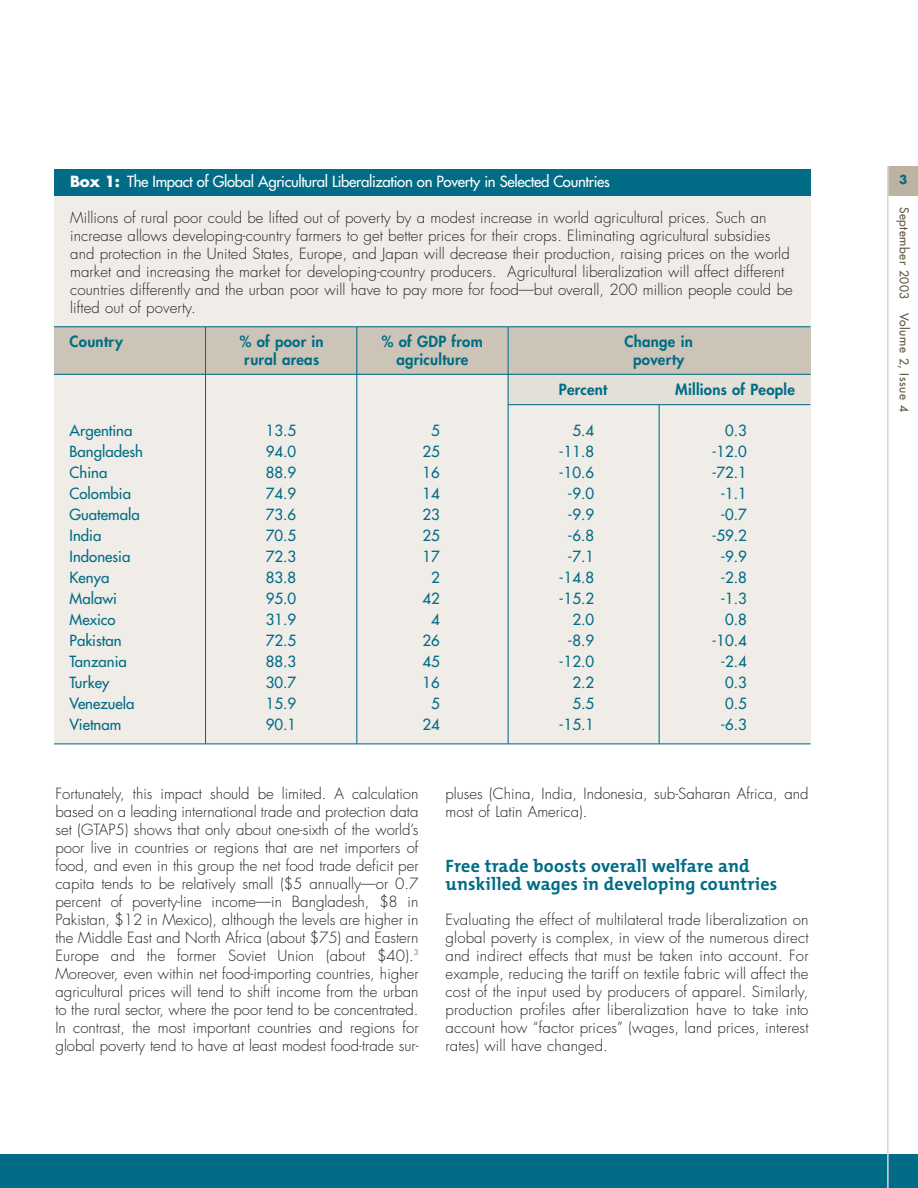
<style>
.page{position:relative;width:918px;height:1188px;background:#fff}
.page>*{position:absolute;margin:0;border:0;box-sizing:border-box;transform-origin:0 0}
.t1{font:700 18px/18.8px "The Mix";letter-spacing:.01em;color:#006c85}
.t2{font:300 15px/18px "Futura";letter-spacing:.005em;color:#231f20;text-align:justify}
.t3{font:15px "Futura";color:#006c85}
.t4{font:800 15px "Futura";letter-spacing:.015em;color:#006c85}
.t5{font:15px "Futura";letter-spacing:-.025em;color:#fff}
.t6{font:12px "Futura";letter-spacing:.045em;color:#60553e}
.t7{font:700 12px "Futura";color:#006c85}
.s1{font-weight:700}
</style>
<div class="page">
<div style="left:888px;top:166px;width:30px;height:30px;background:#bcb3a3"></div>
<div style="left:0;top:1155px;width:918px;height:33px;background:#006c85"></div>
<hr style="left:887px;top:164px;width:2px;height:1024px;background:#dcd6cc">
<div style="left:886px;top:159px;width:32px;height:7px;background:#fff"></div>
<div style="left:54px;top:177px;width:756px;height:567px;background:#f0ede8"></div>
<div style="left:54px;top:169px;width:756px;height:27px;background:#006c85"></div>
<div style="left:54px;top:327px;width:756px;height:47px;background:#ccc5b7"></div>
<div style="left:508px;top:375px;width:302px;height:30px;background:#e4dfd7"></div>
<hr style="left:54px;top:743px;width:756px;height:1px;background:#006c85">
<hr style="left:54px;top:326px;width:756px;height:1px;background:#006c85">
<hr style="left:54px;top:374px;width:756px;height:1px;background:#006c85">
<hr style="left:508px;top:404px;width:302px;height:1px;background:#006c85">
<hr style="left:659px;top:405px;width:1px;height:339px;background:#006c85">
<hr style="left:508px;top:327px;width:1px;height:417px;background:#006c85">
<hr style="left:356px;top:327px;width:1px;height:417px;background:#006c85">
<hr style="left:205px;top:327px;width:1px;height:417px;background:#006c85">
<p class="t5" style="left:70px;top:174px;width:541px"><span class="s1">Box 1:</span> The Impact of Global Agricultural Liberalization on Poverty in Selected Countries</p>
<p class="t2" style="left:70px;top:210px;width:724px;text-align:left">Millions of rural poor could be lifted out of poverty by a modest increase in world agricultural prices. Such an increase allows developing-country farmers to get better prices for their crops. Eliminating agricultural subsidies and protection in the United States, Europe, and Japan will decrease their production, raising prices on the world market and increasing the market for developing-country producers. Agricultural liberalization will affect different countries differently and the urban poor will have to pay more for food—but overall, 200 million people could be lifted out of poverty.</p>
<p class="t4" style="left:70px;top:334px;width:55px">Country</p>
<p class="t4" style="left:240px;top:334px;width:85px">% of poor in</p>
<p class="t4" style="left:382px;top:334px;width:102px">% of GDP from</p>
<p class="t4" style="left:625px;top:334px;width:70px">Change in</p>
<p class="t4" style="left:244px;top:352px;width:76px">rural areas</p>
<p class="t4" style="left:396px;top:352px;width:73px">agriculture</p>
<p class="t4" style="left:633px;top:352px;width:53px">poverty</p>
<p class="t4" style="left:559px;top:382px;width:50px">Percent</p>
<p class="t4" style="left:675px;top:382px;width:121px">Millions of People</p>
<p class="t3" style="left:70px;top:423px;width:64px">Argentina</p>
<p class="t3" style="left:266px;top:423px;width:32px">13.5</p>
<p class="t3" style="left:431px;top:423px;width:10px">5</p>
<p class="t3" style="left:572px;top:423px;width:23px">5.4</p>
<p class="t3" style="left:725px;top:423px;width:23px">0.3</p>
<p class="t3" style="left:70px;top:444px;width:75px">Bangladesh</p>
<p class="t3" style="left:266px;top:444px;width:32px">94.0</p>
<p class="t3" style="left:423px;top:444px;width:19px">25</p>
<p class="t3" style="left:559px;top:444px;width:37px">-11.8</p>
<p class="t3" style="left:712px;top:444px;width:37px">-12.0</p>
<p class="t3" style="left:70px;top:465px;width:39px">China</p>
<p class="t3" style="left:266px;top:465px;width:32px">88.9</p>
<p class="t3" style="left:423px;top:465px;width:19px">16</p>
<p class="t3" style="left:559px;top:465px;width:37px">-10.6</p>
<p class="t3" style="left:712px;top:465px;width:37px">-72.1</p>
<p class="t3" style="left:70px;top:486px;width:63px">Colombia</p>
<p class="t3" style="left:266px;top:486px;width:32px">74.9</p>
<p class="t3" style="left:423px;top:486px;width:19px">14</p>
<p class="t3" style="left:567px;top:486px;width:28px">-9.0</p>
<p class="t3" style="left:720px;top:486px;width:28px">-1.1</p>
<p class="t3" style="left:70px;top:507px;width:72px">Guatemala</p>
<p class="t3" style="left:266px;top:507px;width:32px">73.6</p>
<p class="t3" style="left:423px;top:507px;width:19px">23</p>
<p class="t3" style="left:567px;top:507px;width:28px">-9.9</p>
<p class="t3" style="left:720px;top:507px;width:28px">-0.7</p>
<p class="t3" style="left:70px;top:528px;width:33px">India</p>
<p class="t3" style="left:266px;top:528px;width:32px">70.5</p>
<p class="t3" style="left:423px;top:528px;width:19px">25</p>
<p class="t3" style="left:567px;top:528px;width:28px">-6.8</p>
<p class="t3" style="left:712px;top:528px;width:37px">-59.2</p>
<p class="t3" style="left:70px;top:549px;width:62px">Indonesia</p>
<p class="t3" style="left:266px;top:549px;width:32px">72.3</p>
<p class="t3" style="left:423px;top:549px;width:19px">17</p>
<p class="t3" style="left:567px;top:549px;width:28px">-7.1</p>
<p class="t3" style="left:720px;top:549px;width:28px">-9.9</p>
<p class="t3" style="left:70px;top:570px;width:41px">Kenya</p>
<p class="t3" style="left:266px;top:570px;width:32px">83.8</p>
<p class="t3" style="left:431px;top:570px;width:10px">2</p>
<p class="t3" style="left:559px;top:570px;width:37px">-14.8</p>
<p class="t3" style="left:720px;top:570px;width:28px">-2.8</p>
<p class="t3" style="left:70px;top:591px;width:49px">Malawi</p>
<p class="t3" style="left:266px;top:591px;width:32px">95.0</p>
<p class="t3" style="left:423px;top:591px;width:19px">42</p>
<p class="t3" style="left:559px;top:591px;width:37px">-15.2</p>
<p class="t3" style="left:720px;top:591px;width:28px">-1.3</p>
<p class="t3" style="left:70px;top:612px;width:47px">Mexico</p>
<p class="t3" style="left:266px;top:612px;width:32px">31.9</p>
<p class="t3" style="left:431px;top:612px;width:10px">4</p>
<p class="t3" style="left:572px;top:612px;width:23px">2.0</p>
<p class="t3" style="left:725px;top:612px;width:23px">0.8</p>
<p class="t3" style="left:70px;top:633px;width:54px">Pakistan</p>
<p class="t3" style="left:266px;top:633px;width:32px">72.5</p>
<p class="t3" style="left:423px;top:633px;width:19px">26</p>
<p class="t3" style="left:567px;top:633px;width:28px">-8.9</p>
<p class="t3" style="left:712px;top:633px;width:37px">-10.4</p>
<p class="t3" style="left:70px;top:654px;width:59px">Tanzania</p>
<p class="t3" style="left:266px;top:654px;width:32px">88.3</p>
<p class="t3" style="left:423px;top:654px;width:19px">45</p>
<p class="t3" style="left:559px;top:654px;width:37px">-12.0</p>
<p class="t3" style="left:720px;top:654px;width:28px">-2.4</p>
<p class="t3" style="left:70px;top:675px;width:41px">Turkey</p>
<p class="t3" style="left:266px;top:675px;width:32px">30.7</p>
<p class="t3" style="left:423px;top:675px;width:19px">16</p>
<p class="t3" style="left:572px;top:675px;width:23px">2.2</p>
<p class="t3" style="left:725px;top:675px;width:23px">0.3</p>
<p class="t3" style="left:70px;top:696px;width:66px">Venezuela</p>
<p class="t3" style="left:266px;top:696px;width:32px">15.9</p>
<p class="t3" style="left:431px;top:696px;width:10px">5</p>
<p class="t3" style="left:572px;top:696px;width:23px">5.5</p>
<p class="t3" style="left:725px;top:696px;width:23px">0.5</p>
<p class="t3" style="left:70px;top:717px;width:53px">Vietnam</p>
<p class="t3" style="left:266px;top:717px;width:32px">90.1</p>
<p class="t3" style="left:423px;top:717px;width:19px">24</p>
<p class="t3" style="left:559px;top:717px;width:37px">-15.1</p>
<p class="t3" style="left:720px;top:717px;width:28px">-6.3</p>
<p class="t2" style="left:56px;top:786px;width:365px">Fortunately, this impact should be limited. A calculation based on a leading international trade and protection data set (GTAP5) shows that only about one-sixth of the world’s poor live in countries or regions that are net importers of food, and even in this group the net food trade deficit per capita tends to be relatively small ($5 annually—or 0.7 percent of poverty-line income—in Bangladesh, $8 in Pakistan, $12 in Mexico), although the levels are higher in the Middle East and North Africa (about $75) and Eastern Europe and the former Soviet Union (about $40).<sup>3<br></sup>Moreover, even within net food-importing countries, higher agricultural prices will tend to shift income from the urban to the rural sector, where the poor tend to be concentrated.<br>In contrast, the most important countries and regions for global poverty tend to have at least modest food-trade sur-</p>
<p class="t2" style="left:446px;top:786px;width:365px">pluses (China, India, Indonesia, sub-Saharan Africa, and most of Latin America).</p>
<p class="t1" style="left:446px;top:858px;width:333px">Free trade boosts overall welfare and unskilled wages in developing countries</p>
<p class="t2" style="left:446px;top:912px;width:365px">Evaluating the effect of multilateral trade liberalization on global poverty is complex, in view of the numerous direct and indirect effects that must be taken into account. For example, reducing the tariff on textile fabric will affect the cost of the input used by producers of apparel. Similarly, production profiles after liberalization have to take into account how “factor prices” (wages, land prices, interest rates) will have changed.</p>
<p class="t7" style="left:899px;top:174px;width:10px">3</p>
<p class="t6" style="left:910px;top:207px;width:206px;rotate:90deg">September 2003 Volume 2, Issue 4</p>
</div>
